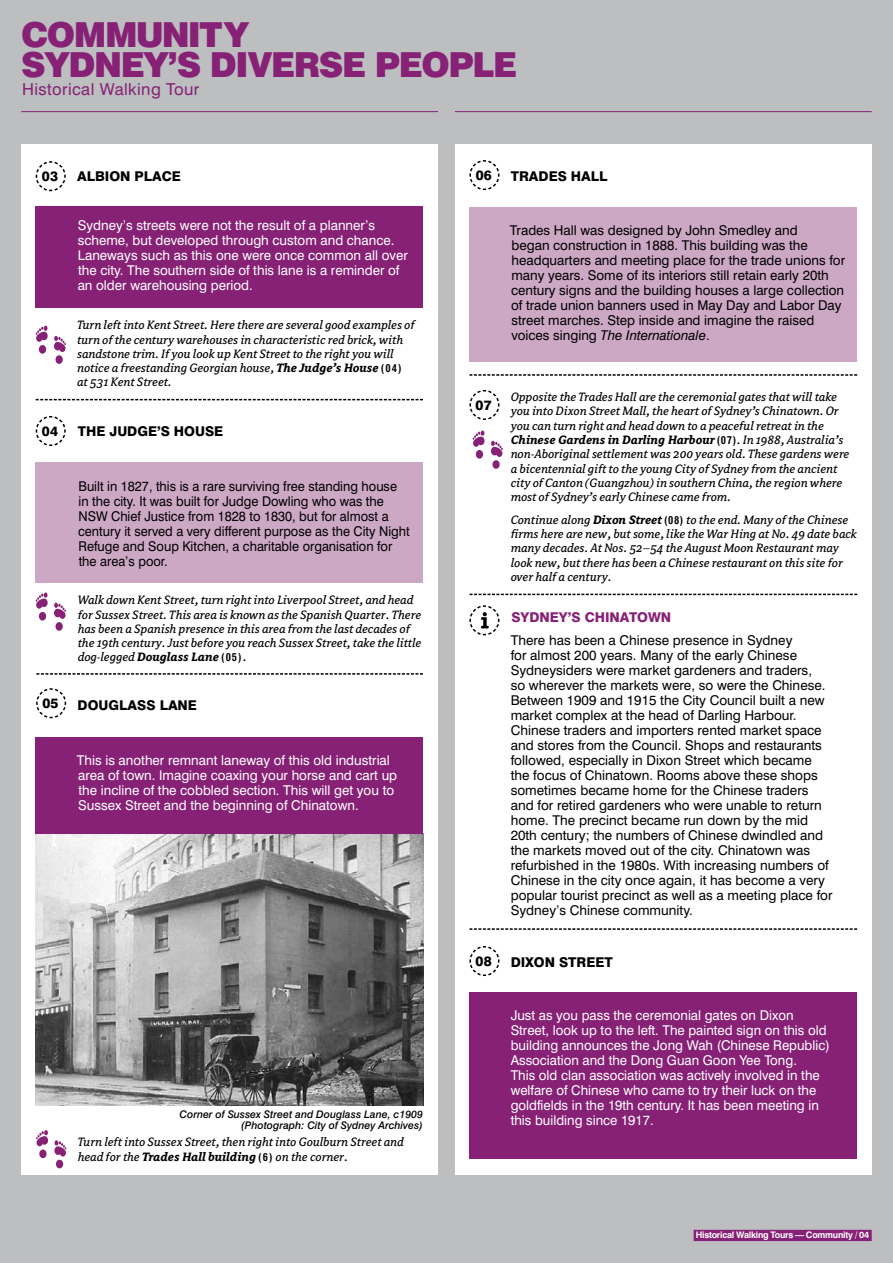
<style>
.page{position:relative;width:893px;height:1263px;background:#bcbec0}
.page>*{position:absolute;margin:0;border:0;box-sizing:border-box;transform-origin:0 0}
.t1{font:900 34.5px/30px "Swiss 721 BT";letter-spacing:-.04em;color:#872175}
.t2{font:16.5px "Swiss 721 BT";letter-spacing:.025em;color:#872175}
.t3{font:italic 13.5px/14.2px "Avance";color:#000}
.t4{font:13.5px/15px "Swiss 721 BT";color:#000}
.t5{font:13.5px/15px "Swiss 721 BT";color:#fff}
.t6{font:13.5px/15px "Swiss 721 BT";color:#000;scale:.95 1}
.t7{font:800 13.5px "Swiss 721 BT";color:#000}
.t8{font:800 13.5px "Swiss 721 BT";color:#872175}
.t9{font:italic 500 10.5px/11.2px "Swiss 721 BT";color:#000;text-align:right}
.t10{font:700 9px "Swiss 721 BT";letter-spacing:-.025em;color:#fff}
.s1{font-weight:700}
.s2{font-family:"Swiss 721 BT";font-weight:700;font-style:normal;font-stretch:condensed;font-size:10.5px}
.s3{font-style:italic}
.s4{color:#872175}
</style>
<div class="page">
<hr style="left:21px;top:111px;width:417px;height:1px;background:#872175">
<hr style="left:455px;top:111px;width:417px;height:1px;background:#872175">
<div style="left:21px;top:145px;width:417px;height:1030px;background:#fff"></div>
<div style="left:455px;top:145px;width:417px;height:1030px;background:#fff"></div>
<div style="left:694px;top:1230px;width:178px;height:11px;background:#872175"></div>
<div style="left:36px;top:207px;width:387px;height:101px;background:#872175"></div>
<svg style="left:35px;top:161px;width:31px;height:31px"></svg>
<div style="left:39px;top:345px;width:7px;height:9px;background:#872175;border-radius:50%"></div>
<svg style="left:36px;top:326px;width:12px;height:16px"></svg>
<div style="left:56px;top:355px;width:7px;height:9px;background:#872175;border-radius:50%"></div>
<svg style="left:54px;top:336px;width:12px;height:16px"></svg>
<img style="left:36px;top:833px;width:387px;height:273px">
<svg style="left:36px;top:673px;width:387px;height:2px"></svg>
<svg style="left:36px;top:399px;width:387px;height:1px"></svg>
<div style="left:39px;top:1149px;width:8px;height:9px;background:#872175;border-radius:50%"></div>
<svg style="left:36px;top:1130px;width:12px;height:16px"></svg>
<div style="left:56px;top:1160px;width:7px;height:8px;background:#872175;border-radius:50%"></div>
<svg style="left:54px;top:1140px;width:12px;height:16px"></svg>
<div style="left:36px;top:463px;width:387px;height:120px;background:#cda8c5"></div>
<svg style="left:35px;top:416px;width:31px;height:30px"></svg>
<div style="left:39px;top:612px;width:7px;height:8px;background:#872175;border-radius:50%"></div>
<svg style="left:36px;top:592px;width:12px;height:17px"></svg>
<div style="left:56px;top:622px;width:7px;height:9px;background:#872175;border-radius:50%"></div>
<svg style="left:54px;top:603px;width:12px;height:16px"></svg>
<div style="left:36px;top:737px;width:387px;height:96px;background:#872175"></div>
<svg style="left:36px;top:688px;width:31px;height:31px"></svg>
<div style="left:469px;top:207px;width:388px;height:154px;background:#cda8c5"></div>
<svg style="left:469px;top:160px;width:31px;height:31px"></svg>
<div style="left:469px;top:992px;width:388px;height:167px;background:#872175"></div>
<svg style="left:469px;top:928px;width:388px;height:2px"></svg>
<svg style="left:469px;top:946px;width:31px;height:30px"></svg>
<div style="left:476px;top:450px;width:7px;height:9px;background:#872175;border-radius:50%"></div>
<svg style="left:473px;top:431px;width:12px;height:16px"></svg>
<div style="left:492px;top:460px;width:8px;height:9px;background:#872175;border-radius:50%"></div>
<svg style="left:491px;top:441px;width:12px;height:16px"></svg>
<svg style="left:469px;top:390px;width:31px;height:30px"></svg>
<svg style="left:469px;top:374px;width:388px;height:2px"></svg>
<svg style="left:469px;top:594px;width:388px;height:1px"></svg>
<svg style="left:469px;top:605px;width:31px;height:31px"></svg>
<h1 class="t1" style="left:21px;top:20px;width:494px">COMMUNITY<br>SYDNEY’S DIVERSE PEOPLE</h1>
<p class="t2" style="left:22px;top:79px;width:179px">Historical Walking Tour</p>
<p class="t7" style="left:42px;top:168px;width:18px">03</p>
<p class="t7" style="left:77px;top:168px;width:95px">ALBION PLACE</p>
<p class="t5" style="left:78px;top:218px;width:332px">Sydney’s streets were not the result of a planner’s scheme, but developed through custom and chance.<br>Laneways such as this one were once common all over the city. The southern side of this lane is a reminder of an older warehousing period.</p>
<p class="t3" style="left:77px;top:318px;width:339px">Turn left into Kent Street. Here there are several good examples of turn of the century warehouses in characteristic red brick, with sandstone trim. If you look up Kent Street to the right you will notice a freestanding Georgian house, <span class="s1">The Judge’s House</span> <span class="s2">(04) </span>at 531 Kent Street.</p>
<p class="t7" style="left:42px;top:423px;width:18px">04</p>
<p class="t7" style="left:78px;top:423px;width:60px">THE JUDGE</p>
<p class="t7" style="left:157px;top:423px;width:58px">’S HOUSE</p>
<p class="t6" style="left:78px;top:479px;width:350px">Built in 1827, this is a rare surviving free standing house in the city. It was built for Judge Dowling who was the NSW Chief Justice from 1828 to 1830, but for almost a century it served a very different purpose as the City Night Refuge and Soup Kitchen, a charitable organisation for the area’s poor.</p>
<p class="t3" style="left:78px;top:593px;width:345px">Walk down Kent Street, turn right into Liverpool Street, and head for Sussex Street. This area is known as the Spanish Quarter. There has been a Spanish presence in this area from the last decades of the 19th century. Just before you reach Sussex Street, take the little dog-legged <span class="s1">Douglass Lane</span> <span class="s2">(05)</span>.</p>
<p class="t7" style="left:42px;top:695px;width:17px">05</p>
<p class="t7" style="left:78px;top:697px;width:110px">DOUGLASS LANE</p>
<p class="t5" style="left:77px;top:753px;width:322px">This is another remnant laneway of this old industrial area of town. Imagine coaxing your horse and cart up the incline of the cobbled section. This will get you to Sussex Street and the beginning of Chinatown.</p>
<p class="t9" style="left:180px;top:1108px;width:245px">Corner of Sussex Street and Douglass Lane, c1909 (Photograph: City of Sydney Archives)</p>
<p class="t3" style="left:78px;top:1135px;width:327px">Turn left into Sussex Street, then right into Goulburn Street and head for the <span class="s1">Trades Hall building</span> <span class="s2">(6)</span> on the corner.</p>
<p class="t7" style="left:476px;top:167px;width:17px">06</p>
<p class="t7" style="left:511px;top:168px;width:38px">TRADES</p>
<p class="t7" style="left:571px;top:168px;width:29px">HALL</p>
<p class="t4" style="left:510px;top:222px;width:337px">Trades Hall was designed by John Smedley and<br>began construction in 1888. This building was the headquarters and meeting place for the trade unions for many years. Some of its interiors still retain early 20th century signs and the building houses a large collection of trade union banners used in May Day and Labor Day street marches. Step inside and imagine the raised voices singing <span class="s3">The Internationale</span>.</p>
<p class="t7" style="left:475px;top:397px;width:18px">07</p>
<p class="t3" style="left:511px;top:390px;width:340px">Opposite the Trades Hall are the ceremonial gates that will take you into Dixon Street Mall, the heart of Sydney’s Chinatown. Or you can turn right and head down to a peaceful retreat in the <span class="s1">Chinese Gardens in Darling Harbour</span> <span class="s2">(07)</span>. In 1988, Australia’s non-Aboriginal settlement was 200 years old. These gardens were a bicentennial gift to the young City of Sydney from the ancient city of Canton (Guangzhou) in southern China, the region where most of Sydney’s early Chinese came from.</p>
<p class="t3" style="left:511px;top:513px;width:348px">Continue along <span class="s1">Dixon Street</span> <span class="s2">(08)</span> to the end. Many of the Chinese firms here are new, but some, like the War Hing at No. 49 date back many decades. At Nos. 52–54 the August Moon Restaurant may look new, but there has been a Chinese restaurant on this site for over half a century.</p>
<p class="t8" style="left:511px;top:608px;width:161px">SYDNEY’S CHINATOWN</p>
<p class="t4" style="left:511px;top:633px;width:323px">There has been a Chinese presence in Sydney<br>for almost 200 years. Many of the early Chinese Sydneysiders were market gardeners and traders,<br>so wherever the markets were, so were the Chinese.<br>Between 1909 and 1915 the City Council built a new market complex at the head of Darling Harbour.<br>Chinese traders and importers rented market space and stores from the Council. Shops and restaurants followed, especially in Dixon Street which became the focus of Chinatown. Rooms above these shops sometimes became home for the Chinese traders and for retired gardeners who were unable to return home. The precinct became run down by the mid 20th century; the numbers of Chinese dwindled and the markets moved out of the city. Chinatown was refurbished in the 1980s. With increasing numbers of Chinese in the city once again, it has become a very popular tourist precinct as well as a meeting place for Sydney’s Chinese community.</p>
<p class="t7" style="left:475px;top:953px;width:18px">08</p>
<p class="t7" style="left:511px;top:954px;width:86px">DIXON STREET</p>
<p class="t5" style="left:511px;top:1008px;width:321px">Just as you pass the ceremonial gates on Dixon Street, look up to the left. The painted sign on this old building announces the Jong Wah (Chinese Republic)<br>Association and the Dong Guan Goon Yee Tong.<br>This old clan association was actively involved in the welfare of Chinese who came to try their luck on the goldfields in the 19th century. It has been meeting in this building since 1917.</p>
<p class="t10" style="left:696px;top:1230px;width:177px">Historical Walking Tours — Community / 04<span class="s4">.</span></p>
</div>
